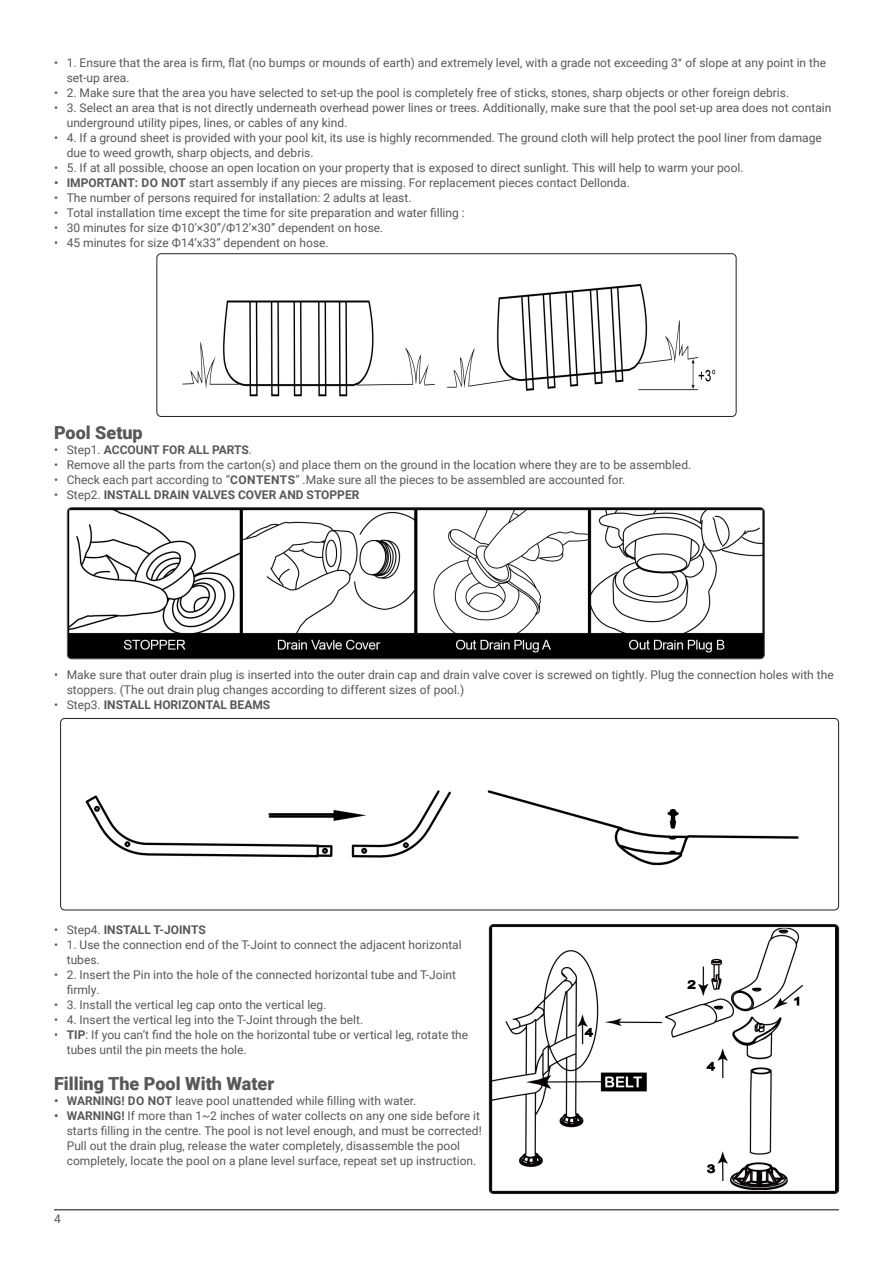
<style>
.page{position:relative;width:893px;height:1263px;background:#fff}
.page>*{position:absolute;margin:0;border:0;box-sizing:border-box;transform-origin:0 0}
.Section_Header{font:900 18px "Roboto";color:#57585a}
.t1{font:12px/15px "Roboto";color:#57585a}
.t2{font:700 12px "Roboto";color:#57585a}
.s1{font-weight:700}
.s2{font-weight:400}
</style>
<div class="page">
<hr style="left:54px;top:1209px;width:785px;height:1px;background:#57585a">
<img style="left:158px;top:254px;width:578px;height:162px">
<div style="left:156px;top:253px;width:580px;height:164px;border:1px solid #231f20;border-radius:4px"></div>
<img style="left:67px;top:509px;width:697px;height:150px">
<div style="left:67px;top:507px;width:698px;height:152px;border:1px solid #57585a;border-radius:4px"></div>
<img style="left:61px;top:720px;width:778px;height:190px">
<div style="left:60px;top:718px;width:779px;height:192px;border:1px solid #231f20;border-radius:4px"></div>
<img style="left:491px;top:926px;width:346px;height:266px">
<div style="left:489px;top:924px;width:350px;height:270px;border:1px solid #231f20;border-radius:4px"></div>
<p class="t1" style="left:67px;top:54px;width:761px;text-indent:-13px">• 1. Ensure that the area is firm, flat (no bumps or mounds of earth) and extremely level, with a grade not exceeding 3° of slope at any point in the set-up area.</p>
<p class="t1" style="left:54px;top:84px;width:737px">• 2. Make sure that the area you have selected to set-up the pool is completely free of sticks, stones, sharp objects or other foreign debris.</p>
<p class="t1" style="left:67px;top:99px;width:766px;text-indent:-13px">• 3. Select an area that is not directly underneath overhead power lines or trees. Additionally, make sure that the pool set-up area does not contain underground utility pipes, lines, or cables of any kind.</p>
<p class="t1" style="left:67px;top:129px;width:757px;text-indent:-13px">• 4. If a ground sheet is provided with your pool kit, its use is highly recommended. The ground cloth will help protect the pool liner from damage due to weed growth, sharp objects, and debris.</p>
<p class="t1" style="left:54px;top:159px;width:691px">• 5. If at all possible, choose an open location on your property that is exposed to direct sunlight. This will help to warm your pool.</p>
<p class="t1" style="left:54px;top:174px;width:577px"><span class="s1">• IMPORTANT: DO NOT</span> start assembly if any pieces are missing. For replacement pieces contact Dellonda.</p>
<p class="t1" style="left:54px;top:189px;width:359px">• The number of persons required for installation: 2 adults at least.</p>
<p class="t1" style="left:54px;top:204px;width:412px">• Total installation time except the time for site preparation and water filling :</p>
<p class="t1" style="left:54px;top:219px;width:331px">• 30 minutes for size Ф10’×30”/Ф12’×30” dependent on hose.</p>
<p class="t1" style="left:54px;top:234px;width:276px">• 45 minutes for size Ф14’x33” dependent on hose.</p>
<p class="Section_Header" style="left:54px;top:420px;width:90px">Pool Setup</p>
<p class="t2" style="left:54px;top:442px;width:200px"><span class="s2">• Step1.</span> ACCOUNT FOR ALL PARTS<span class="s2">.</span></p>
<p class="t1" style="left:54px;top:457px;width:639px">• Remove all the parts from the carton(s) and place them on the ground in the location where they are to be assembled.</p>
<p class="t1" style="left:54px;top:472px;width:573px">• Check each part according to “<span class="s1">CONTENTS</span>” .Make sure all the pieces to be assembled are accounted for.</p>
<p class="t2" style="left:54px;top:487px;width:307px"><span class="s2">• Step2.</span> INSTALL DRAIN VALVES COVER AND STOPPER</p>
<p class="t1" style="left:67px;top:667px;width:768px;text-indent:-13px">• Make sure that outer drain plug is inserted into the outer drain cap and drain valve cover is screwed on tightly. Plug the connection holes with the stoppers. (The out drain plug changes according to different sizes of pool.)</p>
<p class="t2" style="left:54px;top:697px;width:218px"><span class="s2">• Step3.</span> INSTALL HORIZONTAL BEAMS</p>
<p class="t2" style="left:54px;top:922px;width:153px"><span class="s2">• Step4.</span> INSTALL T-JOINTS</p>
<p class="t1" style="left:67px;top:937px;width:396px;text-indent:-13px">• 1. Use the connection end of the T-Joint to connect the adjacent horizontal tubes.</p>
<p class="t1" style="left:67px;top:967px;width:391px;text-indent:-13px">• 2. Insert the Pin into the hole of the connected horizontal tube and T-Joint firmly.</p>
<p class="t1" style="left:54px;top:997px;width:274px">• 3. Install the vertical leg cap onto the vertical leg.</p>
<p class="t1" style="left:54px;top:1012px;width:311px">• 4. Insert the vertical leg into the T-Joint through the belt.</p>
<p class="t1" style="left:67px;top:1027px;width:403px;text-indent:-13px">• <span class="s1">TIP</span>: If you can’t find the hole on the horizontal tube or vertical leg, rotate the tubes until the pin meets the hole.</p>
<p class="Section_Header" style="left:54px;top:1071px;width:222px">Filling The Pool With Water</p>
<p class="t1" style="left:54px;top:1092px;width:364px"><span class="s1">• WARNING! DO NOT</span> leave pool unattended while filling with water.</p>
<p class="t1" style="left:67px;top:1107px;width:416px;text-indent:-13px"><span class="s1">• WARNING!</span> If more than 1~2 inches of water collects on any one side before it starts filling in the centre. The pool is not level enough, and must be corrected!<br>Pull out the drain plug, release the water completely, disassemble the pool completely, locate the pool on a plane level surface, repeat set up instruction.</p>
<p class="t1" style="left:54px;top:1211px;width:8px">4</p>
</div>
